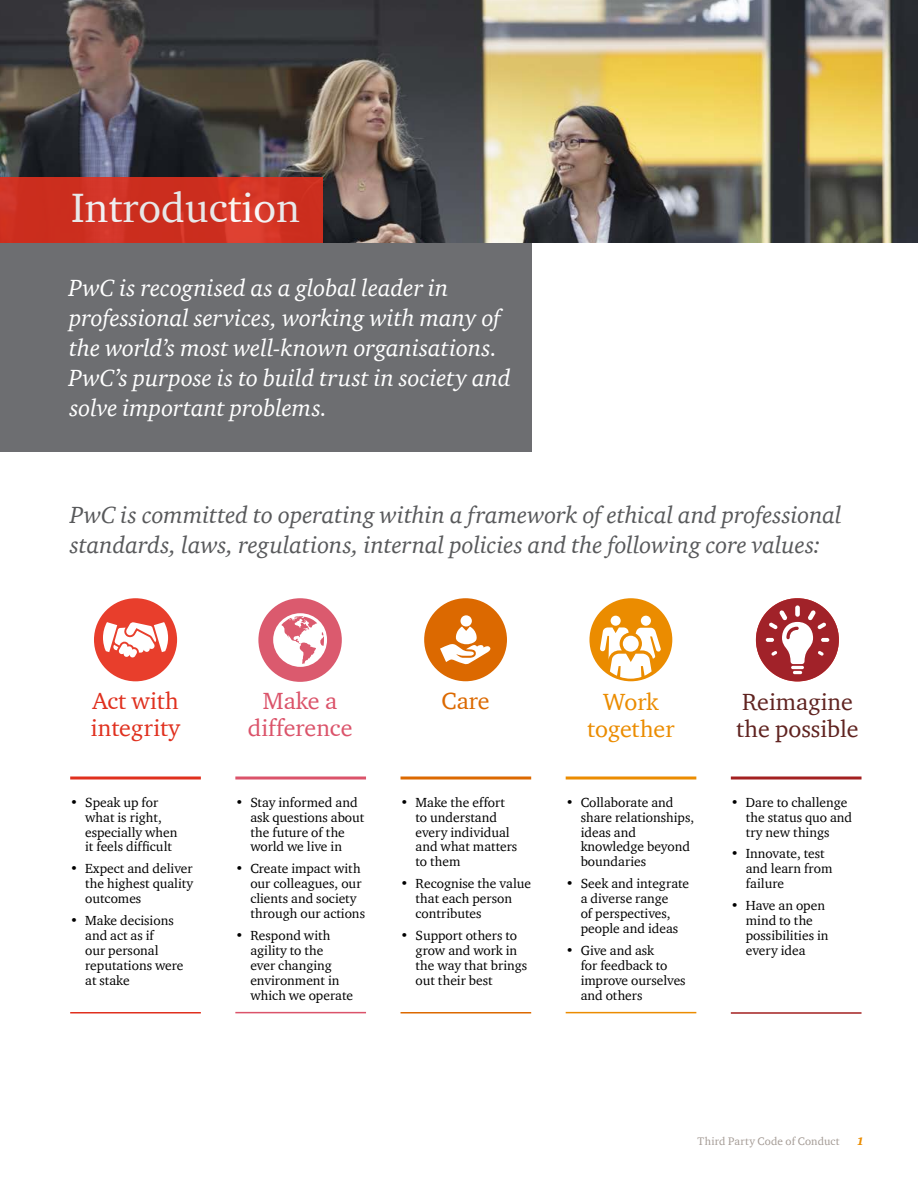
<style>
.page{position:relative;width:918px;height:1188px;background:#fff}
.page>*{position:absolute;margin:0;border:0;box-sizing:border-box;transform-origin:0 0}
.t1{font:42px "ITC Charter Com";color:#fff}
.t2{font:italic 24px/30px "ITC Charter Com";color:#fff}
.t3{font:italic 24px/30px "ITC Charter Com";color:#58595b}
.t4{font:24px/27px "ITC Charter Com";color:#602320}
.t5{font:24px/27px "ITC Charter Com";color:#e0301e}
.t6{font:24px/27px "ITC Charter Com";color:#db536a;text-align:center}
.t7{font:24px/27px "ITC Charter Com";letter-spacing:-.005em;color:#eb8c00;text-align:center}
.t8{font:24px "ITC Charter Com";color:#dc6900}
.t9{font:13.5px/15px "ITC Charter Com";color:#000}
.t10{font:11.25px "ITC Charter Com";letter-spacing:.015em;color:#a49b95}
.t11{font:italic 900 11.25px "ITC Charter Com";color:#eb8c00}
</style>
<div class="page">
<img style="left:0;top:0;width:918px;height:243px">
<div style="left:0;top:243px;width:531px;height:208px;background:#6d6e71"></div>
<div style="left:424px;top:598px;width:83px;height:83px;background:#dc6900;border-radius:50%"></div>
<svg style="left:440px;top:627px;width:50px;height:37px"></svg>
<div style="left:461px;top:615px;width:11px;height:12px;background:#fff;border-radius:50%"></div>
<div style="left:589px;top:598px;width:83px;height:83px;background:#eb8c00;border-radius:50%"></div>
<svg style="left:600px;top:616px;width:61px;height:63px"></svg>
<div style="left:756px;top:598px;width:83px;height:83px;background:#a12229;border-radius:50%"></div>
<svg style="left:766px;top:605px;width:63px;height:69px"></svg>
<div style="left:94px;top:598px;width:83px;height:83px;background:#e83e2c;border-radius:50%"></div>
<svg style="left:103px;top:622px;width:65px;height:35px"></svg>
<div style="left:258px;top:598px;width:84px;height:84px;background:#db5a6e;border-radius:50%"></div>
<svg style="left:273px;top:613px;width:54px;height:54px"></svg>
<svg style="left:0;top:177px;width:323px;height:66px;background:#cf3121"></svg>
<hr style="left:70px;top:777px;width:131px;height:3px;background:#e0301e">
<hr style="left:70px;top:1012px;width:131px;height:2px;background:#e0301e">
<hr style="left:235px;top:777px;width:131px;height:3px;background:#db536a">
<hr style="left:235px;top:1012px;width:131px;height:1px;background:#db536a">
<hr style="left:401px;top:777px;width:130px;height:3px;background:#dc6900">
<hr style="left:401px;top:1012px;width:130px;height:2px;background:#dc6900">
<hr style="left:566px;top:777px;width:130px;height:3px;background:#eb8c00">
<hr style="left:566px;top:1012px;width:130px;height:1px;background:#eb8c00">
<hr style="left:731px;top:777px;width:131px;height:3px;background:#a32020">
<hr style="left:731px;top:1012px;width:131px;height:2px;background:#a32020">
<h1 class="t1" style="left:71px;top:182px;width:230px">Introduction</h1>
<h2 class="t2" style="left:69px;top:273px;width:443px">PwC is recognised as a global leader in professional services, working with many of the world’s most well-known organisations.<br>PwC’s purpose is to build trust in society and solve important problems.</h2>
<h2 class="t3" style="left:70px;top:499px;width:773px">PwC is committed to operating within a framework of ethical and professional standards, laws, regulations, internal policies and the following core values:</h2>
<h2 class="t5" style="left:91px;top:687px;width:91px">Act with integrity</h2>
<h2 class="t6" style="left:248px;top:687px;width:106px">Make a difference</h2>
<h2 class="t8" style="left:442px;top:686px;width:50px">Care</h2>
<h2 class="t7" style="left:587px;top:688px;width:89px">Work together</h2>
<h2 class="t4" style="left:736px;top:688px;width:124px">Reimagine the possible</h2>
<p class="t9" style="left:85px;top:794px;width:94px;text-indent:-15px">• Speak up for what is right, especially when it feels difficult</p>
<p class="t9" style="left:85px;top:861px;width:109px;text-align:justify;text-indent:-15px">• Expect and deliver the highest quality outcomes</p>
<p class="t9" style="left:85px;top:913px;width:100px;text-indent:-15px">• Make decisions and act as if<br>our personal reputations were at stake</p>
<p class="t9" style="left:250px;top:794px;width:116px;text-indent:-15px">• Stay informed and ask questions about the future of the world we live in</p>
<p class="t9" style="left:250px;top:861px;width:116px;text-indent:-15px">• Create impact with our colleagues, our clients and society through our actions</p>
<p class="t9" style="left:250px;top:928px;width:104px;text-indent:-15px">• Respond with agility to the<br>ever changing environment in which we operate</p>
<p class="t9" style="left:416px;top:794px;width:103px;text-indent:-15px">• Make the effort to understand every individual and what matters to them</p>
<p class="t9" style="left:416px;top:876px;width:117px;text-indent:-15px">• Recognise the value that each person contributes</p>
<p class="t9" style="left:416px;top:928px;width:113px;text-indent:-15px">• Support others to grow and work in the way that brings out their best</p>
<p class="t9" style="left:581px;top:794px;width:115px;text-indent:-15px">• Collaborate and share relationships, ideas and knowledge beyond boundaries</p>
<p class="t9" style="left:566px;top:876px;width:125px;text-align:center">• Seek and integrate a diverse range<br>of perspectives, people and ideas</p>
<p class="t9" style="left:581px;top:943px;width:107px;text-indent:-15px">• Give and ask<br>for feedback to improve ourselves and others</p>
<p class="t9" style="left:746px;top:794px;width:108px;text-indent:-15px">• Dare to challenge the status quo and try new things</p>
<p class="t9" style="left:746px;top:846px;width:88px;text-indent:-15px">• Innovate, test and learn from failure</p>
<p class="t9" style="left:746px;top:898px;width:84px;text-indent:-15px">• Have an open mind to the possibilities in every idea</p>
<p class="t10" style="left:698px;top:1134px;width:144px">Third Party Code of Conduct</p>
<p class="t11" style="left:857px;top:1134px;width:9px">1</p>
</div>
